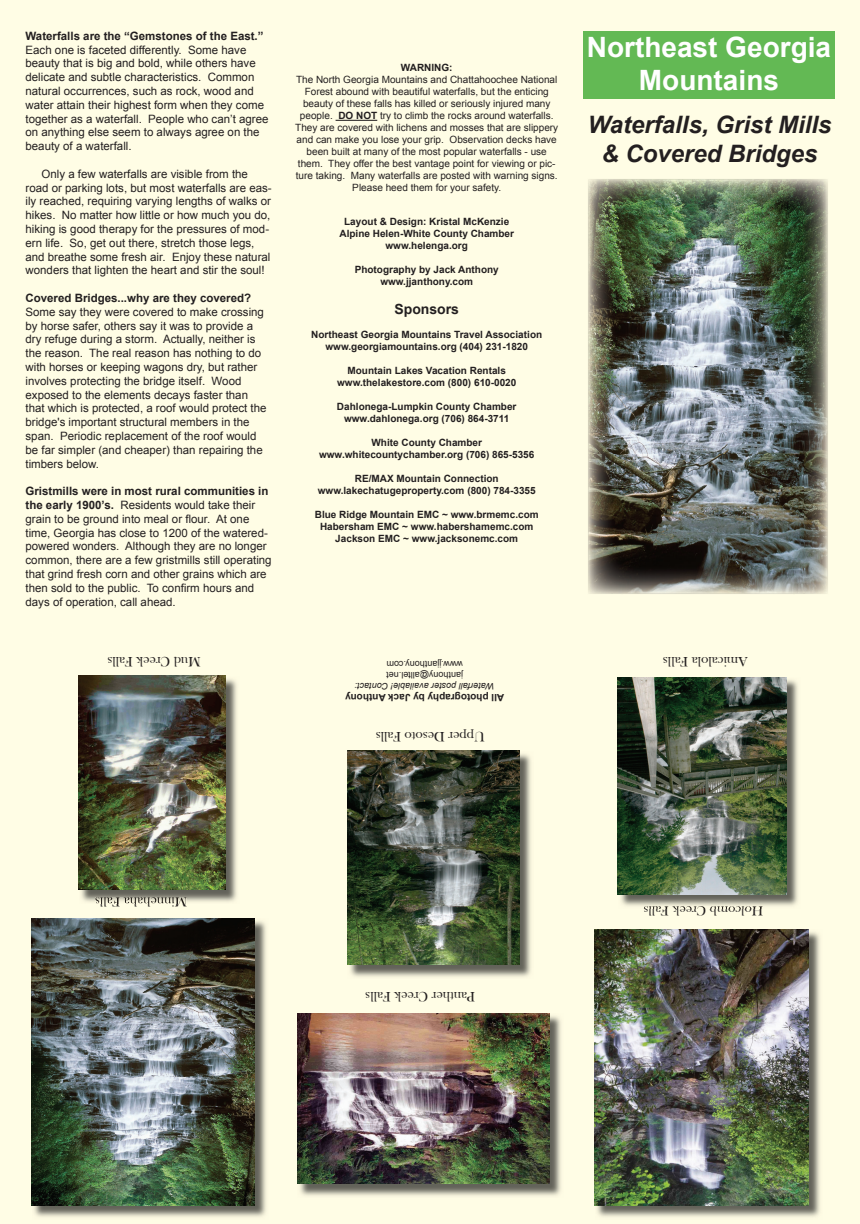
<style>
.page{position:relative;width:860px;height:1224px;background:#fff}
.page>*{position:absolute;margin:0;border:0;box-sizing:border-box;transform-origin:0 0}
.t1{font:700 28px/33.6px "Arial";color:#fff;text-align:center}
.t2{font:italic 700 24px/28.8px "Arial";color:#231f20;text-align:center}
.t3{font:14px "Bask Old Face";color:#231f20}
.t4{font:700 14px "Arial";color:#231f20}
.t5{font:11.5px/13.8px "Arial";color:#231f20}
.t6{font:700 11.5px "Arial";color:#231f20}
.t7{font:700 10px/12px "Arial";color:#231f20;text-align:center}
.t8{font:10px/12px "Arial";color:#231f20;text-align:center}
.t9{font:9px/10.8px "Arial";color:#231f20}
.t10{font:italic 9px "Arial";color:#231f20}
.s1{font-weight:700}
</style>
<div class="page">
<div style="left:0;top:0;width:859px;height:1224px;background:#fffde5"></div>
<hr style="left:335px;top:120px;width:42px;height:1px;background:#231f20">
<img style="left:597px;top:930px;width:223px;height:287px">
<img style="left:594px;top:929px;width:214px;height:277px">
<img style="left:300px;top:1016px;width:261px;height:180px">
<img style="left:297px;top:1013px;width:253px;height:171px">
<img style="left:34px;top:921px;width:232px;height:296px">
<img style="left:32px;top:918px;width:223px;height:288px">
<img style="left:350px;top:752px;width:181px;height:225px">
<img style="left:347px;top:751px;width:172px;height:214px">
<img style="left:81px;top:679px;width:156px;height:223px">
<img style="left:95px;top:897px;width:92px;height:7px">
<img style="left:79px;top:676px;width:147px;height:214px">
<img style="left:621px;top:678px;width:177px;height:229px">
<img style="left:644px;top:906px;width:118px;height:3px">
<img style="left:618px;top:677px;width:168px;height:218px">
<div style="left:583px;top:31px;width:251px;height:68px;background:#63b954"></div>
<img style="left:622px;top:214px;width:171px;height:345px">
<img style="left:612px;top:214px;width:10px;height:345px">
<img style="left:793px;top:213px;width:35px;height:379px">
<img style="left:588px;top:179px;width:239px;height:35px">
<img style="left:588px;top:213px;width:24px;height:381px">
<img style="left:803px;top:213px;width:24px;height:381px">
<img style="left:611px;top:559px;width:193px;height:35px">
<p class="t6" style="left:25px;top:29px;width:239px">Waterfalls are the “Gemstones of the East.”</p>
<p class="t5" style="left:25px;top:43px;width:244px">Each one is faceted differently. Some have beauty that is big and bold, while others have delicate and subtle characteristics. Common natural occurrences, such as rock, wood and water attain their highest form when they come together as a waterfall. People who can’t agree on anything else seem to always agree on the beauty of a waterfall.</p>
<p class="t5" style="left:25px;top:167px;width:248px;text-indent:16px">Only a few waterfalls are visible from the road or parking lots, but most waterfalls are eas&shy;ily reached, requiring varying lengths of walks or hikes. No matter how little or how much you do, hiking is good therapy for the pressures of mod&shy;ern life. So, get out there, stretch those legs, and breathe some fresh air. Enjoy these natural wonders that lighten the heart and stir the soul!</p>
<p class="t6" style="left:25px;top:291px;width:227px">Covered Bridges...why are they covered?</p>
<p class="t5" style="left:25px;top:305px;width:242px">Some say they were covered to make crossing by horse safer, others say it was to provide a dry refuge during a storm. Actually, neither is the reason. The real reason has nothing to do with horses or keeping wagons dry, but rather involves protecting the bridge itself. Wood exposed to the elements decays faster than that which is protected, a roof would protect the bridge's important structural members in the span. Periodic replacement of the roof would be far simpler (and cheaper) than repairing the timbers below.</p>
<p class="t5" style="left:25px;top:484px;width:248px"><span class="s1">Gristmills were in most rural communities in the early 1900’s.</span> Residents would take their grain to be ground into meal or flour. At one time, Georgia has close to 1200 of the watered&shy;powered wonders. Although they are no longer common, there are a few gristmills still operating that grind fresh corn and other grains which are then sold to the public. To confirm hours and days of operation, call ahead.</p>
<p class="t7" style="left:401px;top:62px;width:53px">WARNING:</p>
<p class="t8" style="left:295px;top:74px;width:264px">The North Georgia Mountains and Chattahoochee National Forest abound with beautiful waterfalls, but the enticing beauty of these falls has killed or seriously injured many people. <span class="s1">DO NOT</span> try to climb the rocks around waterfalls.<br>They are covered with lichens and mosses that are slippery and can make you lose your grip. Observation decks have been built at many of the most popular waterfalls - use them. They offer the best vantage point for viewing or pic&shy;ture taking. Many waterfalls are posted with warning signs.<br>Please heed them for your safety.</p>
<p class="t7" style="left:339px;top:215px;width:176px">Layout &amp; Design: Kristal McKenzie<br>Alpine Helen-White County Chamber www.helenga.org</p>
<p class="t7" style="left:354px;top:263px;width:146px">Photography by Jack Anthony www.jjanthony.com</p>
<p class="t4" style="left:394px;top:301px;width:66px">Sponsors</p>
<p class="t7" style="left:311px;top:328px;width:232px">Northeast Georgia Mountains Travel Association www.georgiamountains.org (404) 231-1820</p>
<p class="t7" style="left:337px;top:364px;width:181px">Mountain Lakes Vacation Rentals www.thelakestore.com (800) 610-0020</p>
<p class="t7" style="left:337px;top:400px;width:181px">Dahlonega-Lumpkin County Chamber www.dahlonega.org (706) 864-3711</p>
<p class="t7" style="left:319px;top:436px;width:217px">White County Chamber www.whitecountychamber.org (706) 865-5356</p>
<p class="t7" style="left:318px;top:472px;width:219px">RE/MAX Mountain Connection www.lakechatugeproperty.com (800) 784-3355</p>
<p class="t7" style="left:315px;top:508px;width:225px">Blue Ridge Mountain EMC ~ www.brmemc.com<br>Habersham EMC ~ www.habershamemc.com<br>Jackson EMC ~ www.jacksonemc.com</p>
<h1 class="t1" style="left:586px;top:30px;width:246px">Northeast Georgia<br>Mountains</h1>
<h2 class="t2" style="left:587px;top:110px;width:245px">Waterfalls, Grist Mills &amp; Covered Bridges</h2>
<p class="t3" style="left:201px;top:669px;width:95px;rotate:-180deg">Mud Creek Falls</p>
<p class="t3" style="left:747px;top:669px;width:86px;rotate:-180deg">Amicalola Falls</p>
<p class="t7" style="left:504px;top:703px;width:161px;rotate:-180deg">All photography by Jack Anthony</p>
<p class="t9" style="left:463px;top:681px;width:78px;rotate:-180deg">janthony@alltel.net www.jjanthony.com</p>
<p class="t10" style="left:494px;top:691px;width:141px;rotate:-180deg">Waterfall poster available! Contact:</p>
<p class="t3" style="left:187px;top:910px;width:94px;rotate:-180deg">Minnehaha Falls</p>
<p class="t3" style="left:484px;top:744px;width:110px;rotate:-180deg">Upper Desoto Falls</p>
<p class="t3" style="left:475px;top:1005px;width:111px;rotate:-180deg">Panther Creek Falls</p>
<p class="t3" style="left:763px;top:919px;width:121px;rotate:-180deg">Holcomb Creek Falls</p>
</div>
